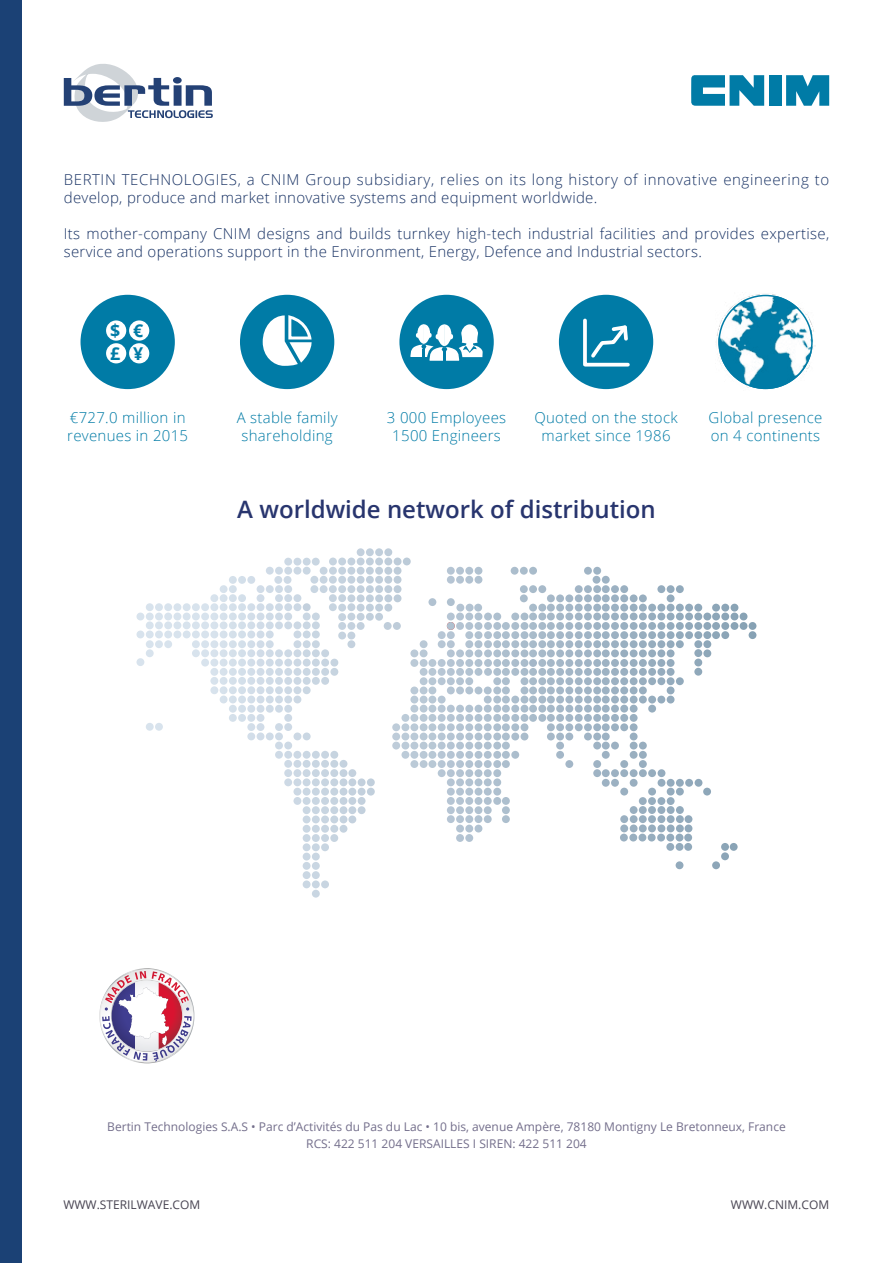
<style>
.page{position:relative;width:893px;height:1263px;background:#fff}
.page>*{position:absolute;margin:0;border:0;box-sizing:border-box;transform-origin:0 0}
.t1{font:600 24px "Open Sans";color:#28356e}
.t2{font:700 17.7px/22.8px "Open Sans";color:#007ba6}
.t3{font:300 15px/18px "Open Sans";letter-spacing:.02em;color:#183264}
.t4{font:300 15px/18px "Open Sans";letter-spacing:.04em;color:#183264}
.t5{font:300 15px/18px "Open Sans";letter-spacing:.02em;color:#007ba6;text-align:center}
.t6{font:12px/16.5px "Open Sans";color:#736e8b;text-align:center}
.t7{font:12px "Open Sans";color:#474351}
</style>
<div class="page">
<hr style="left:892px;top:0;width:1px;height:1263px;background:#1b4175">
<div style="left:399px;top:295px;width:95px;height:94px;background:#007ba6;border-radius:50%"></div>
<div style="left:0;top:0;width:22px;height:1263px;background:#1b4175"></div>
<svg style="left:136px;top:548px;width:620px;height:350px"></svg>
<svg style="left:691px;top:75px;width:73px;height:31px"></svg>
<div style="left:769px;top:75px;width:12px;height:31px;background:#007ba6"></div>
<svg style="left:786px;top:75px;width:43px;height:31px"></svg>
<svg style="left:64px;top:64px;width:149px;height:58px"></svg>
<div style="left:81px;top:295px;width:94px;height:94px;background:#007ba6;border-radius:50%"></div>
<div style="left:106px;top:320px;width:20px;height:21px;background:#fff;border-radius:50%"></div>
<div style="left:106px;top:343px;width:20px;height:20px;background:#fff;border-radius:50%"></div>
<div style="left:129px;top:320px;width:20px;height:21px;background:#fff;border-radius:50%"></div>
<div style="left:129px;top:343px;width:20px;height:20px;background:#fff;border-radius:50%"></div>
<div style="left:240px;top:295px;width:94px;height:94px;background:#007ba6;border-radius:50%"></div>
<svg style="left:263px;top:315px;width:49px;height:51px"></svg>
<div style="left:559px;top:295px;width:94px;height:94px;background:#007ba6;border-radius:50%"></div>
<svg style="left:583px;top:318px;width:47px;height:49px"></svg>
<svg style="left:410px;top:324px;width:73px;height:37px"></svg>
<img style="left:716px;top:294px;width:100px;height:96px">
<div style="left:718px;top:295px;width:95px;height:94px;border:2px solid #007ba6;border-radius:50%"></div>
<svg style="left:102px;top:971px;width:90px;height:90px"></svg>
<p class="t4" style="left:64px;top:170px;width:767px">BERTIN TECHNOLOGIES, a CNIM Group subsidiary, relies on its long history of innovative engineering to develop, produce and market innovative systems and equipment worldwide.</p>
<p class="t3" style="left:64px;top:224px;width:767px">Its mother-company CNIM designs and builds turnkey high-tech industrial facilities and provides expertise, service and operations support in the Environment, Energy, Defence and Industrial sectors.</p>
<p class="t2" style="left:110px;top:319px;width:12px">$ £</p>
<p class="t2" style="left:133px;top:319px;width:12px">€ ¥</p>
<p class="t5" style="left:67px;top:408px;width:122px;text-align:left">€727.0 million in revenues in 2015</p>
<p class="t5" style="left:237px;top:408px;width:102px">A stable family shareholding</p>
<p class="t5" style="left:387px;top:408px;width:121px">3 000 Employees<br>1500 Engineers</p>
<p class="t5" style="left:534px;top:408px;width:145px">Quoted on the stock market since 1986</p>
<p class="t5" style="left:709px;top:408px;width:115px;text-align:left">Global presence on 4 continents</p>
<h1 class="t1" style="left:237px;top:492px;width:420px">A worldwide network of distribution</h1>
<p class="t6" style="left:107px;top:1118px;width:680px">Bertin Technologies S.A.S • Parc d’Activités du Pas du Lac • 10 bis, avenue Ampère, 78180 Montigny Le Bretonneux, France<br>RCS: 422 511 204 VERSAILLES I SIREN: 422 511 204</p>
<p class="t7" style="left:63px;top:1196px;width:138px">WWW.STERILWAVE.COM</p>
<p class="t7" style="left:731px;top:1196px;width:100px">WWW.CNIM.COM</p>
</div>
